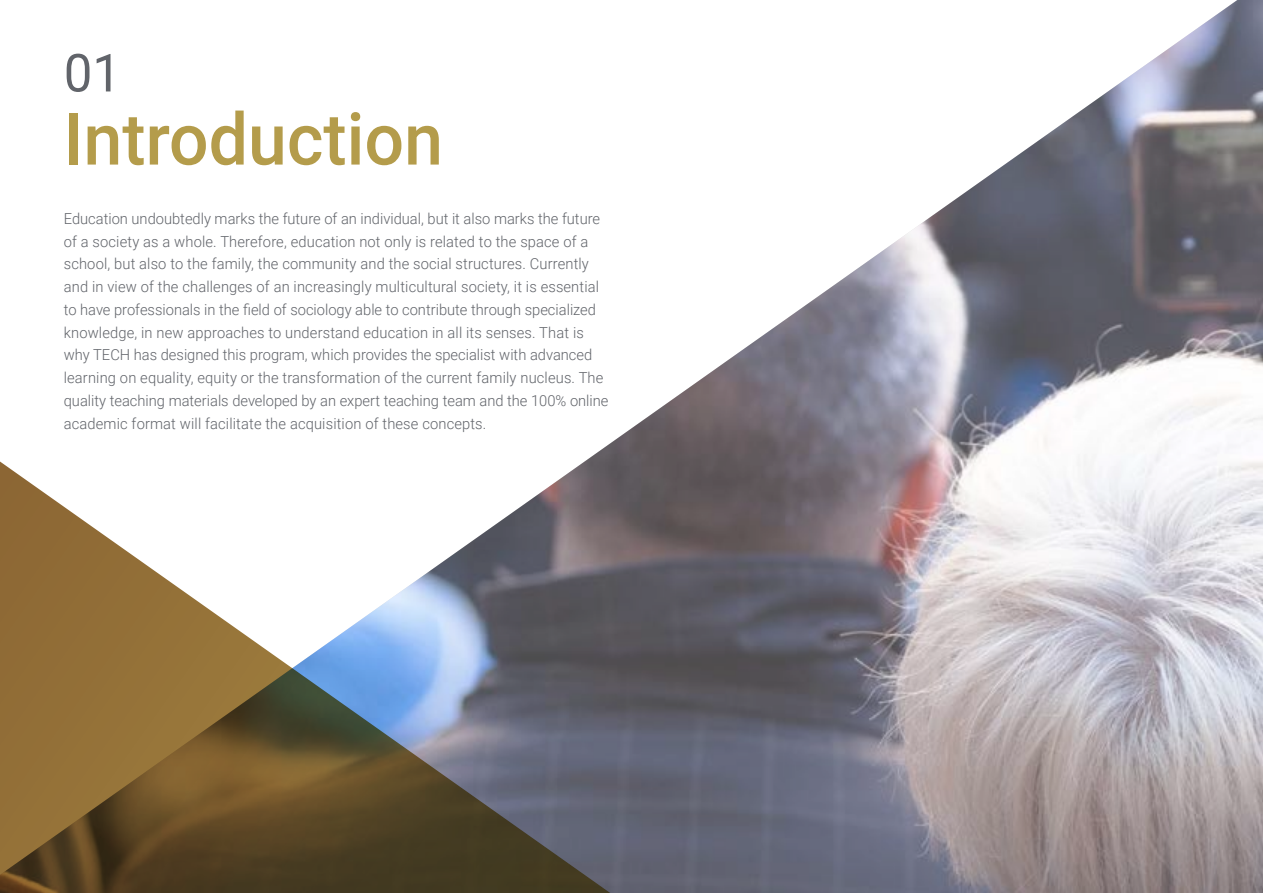
<style>
.page{position:relative;width:1263px;height:893px;background:#fff}
.page>*{position:absolute;margin:0;border:0;box-sizing:border-box;transform-origin:0 0}
.t1{font:500 72px "Roboto";color:#b49c4b}
.t2{font:52.5px "Roboto";color:#61646a}
.t3{font:300 15.15px/22.8px "Roboto";letter-spacing:.01em;color:#61646a}
</style>
<div class="page">
<img style="left:606px;top:0;width:657px;height:893px">
<svg style="left:0;top:446px;width:640px;height:447px"></svg>
<h2 class="t2" style="left:64px;top:36px;width:59px">01</h2>
<h1 class="t1" style="left:64px;top:89px;width:381px">Introduction</h1>
<p class="t3" style="left:64px;top:207px;width:546px">Education undoubtedly marks the future of an individual, but it also marks the future of a society as a whole. Therefore, education not only is related to the space of a school, but also to the family, the community and the social structures. Currently and in view of the challenges of an increasingly multicultural society, it is essential to have professionals in the field of sociology able to contribute through specialized knowledge, in new approaches to understand education in all its senses. That is why TECH has designed this program, which provides the specialist with advanced learning on equality, equity or the transformation of the current family nucleus. The quality teaching materials developed by an expert teaching team and the 100% online academic format will facilitate the acquisition of these concepts.</p>
</div>
